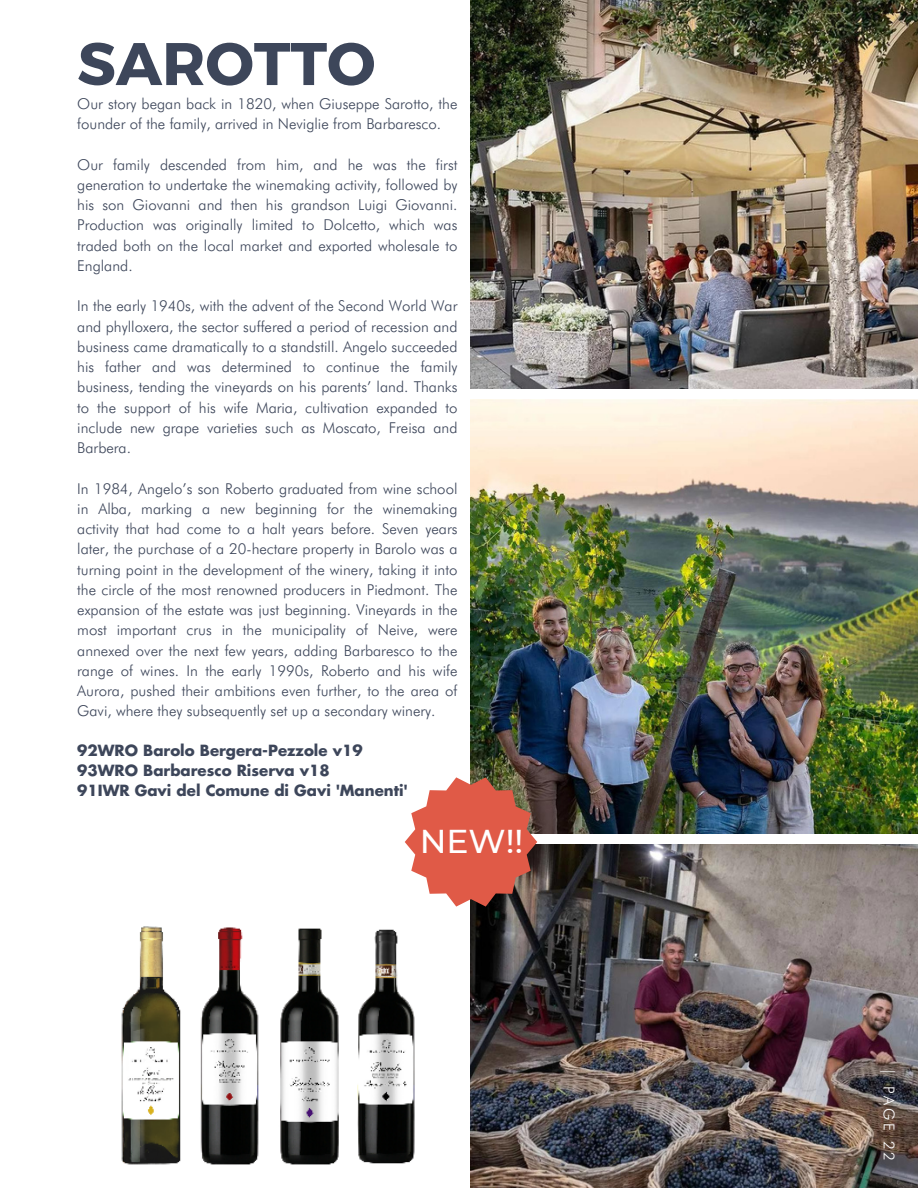
<style>
.page{position:relative;width:918px;height:1188px;background:#fff}
.page>*{position:absolute;margin:0;border:0;box-sizing:border-box;transform-origin:0 0}
.t1{font:700 60px "Montserrat";color:#3d465a}
.t2{font:500 33px "Montserrat";color:#fff}
.t3{font:300 15px/20.2px "Futura BT";color:#3d465a;text-align:justify}
.t4{font:700 15px "Futura";color:#3d465a}
.t5{font:300 15px "Futura BT";color:#fff}
</style>
<div class="page">
<img style="left:471px;top:399px;width:447px;height:435px">
<img style="left:471px;top:0;width:447px;height:388px">
<img style="left:471px;top:845px;width:447px;height:343px">
<svg style="left:405px;top:777px;width:132px;height:130px"></svg>
<img style="left:121px;top:926px;width:294px;height:239px">
<p class="t1" style="left:77px;top:25px;width:300px">SAROTTO</p>
<p class="t3" style="left:77px;top:93px;width:382px">Our story began back in 1820, when Giuseppe Sarotto, the founder of the family, arrived in Neviglie from Barbaresco.</p>
<p class="t3" style="left:77px;top:154px;width:382px">Our family descended from him, and he was the first generation to undertake the winemaking activity, followed by his son Giovanni and then his grandson Luigi Giovanni.<br>Production was originally limited to Dolcetto, which was traded both on the local market and exported wholesale to England.</p>
<p class="t3" style="left:77px;top:296px;width:382px">In the early 1940s, with the advent of the Second World War and phylloxera, the sector suffered a period of recession and business came dramatically to a standstill. Angelo succeeded his father and was determined to continue the family business, tending the vineyards on his parents’ land. Thanks to the support of his wife Maria, cultivation expanded to include new grape varieties such as Moscato, Freisa and Barbera.</p>
<p class="t3" style="left:77px;top:478px;width:382px">In 1984, Angelo’s son Roberto graduated from wine school in Alba, marking a new beginning for the winemaking activity that had come to a halt years before. Seven years later, the purchase of a 20-hectare property in Barolo was a turning point in the development of the winery, taking it into the circle of the most renowned producers in Piedmont. The expansion of the estate was just beginning. Vineyards in the most important crus in the municipality of Neive, were annexed over the next few years, adding Barbaresco to the range of wines. In the early 1990s, Roberto and his wife Aurora, pushed their ambitions even further, to the area of Gavi, where they subsequently set up a secondary winery.</p>
<p class="t4" style="left:77px;top:743px;width:287px">92WRO Barolo Bergera-Pezzole v19</p>
<p class="t4" style="left:77px;top:764px;width:254px">93WRO Barbaresco Riserva v18</p>
<p class="t4" style="left:77px;top:784px;width:332px">91IWR Gavi del Comune di Gavi 'Manenti'</p>
<p class="t2" style="left:420px;top:821px;width:105px">NEW!!</p>
<p class="t5" style="left:898px;top:1068px;width:94px;rotate:90deg">| PAGE 22</p>
</div>
